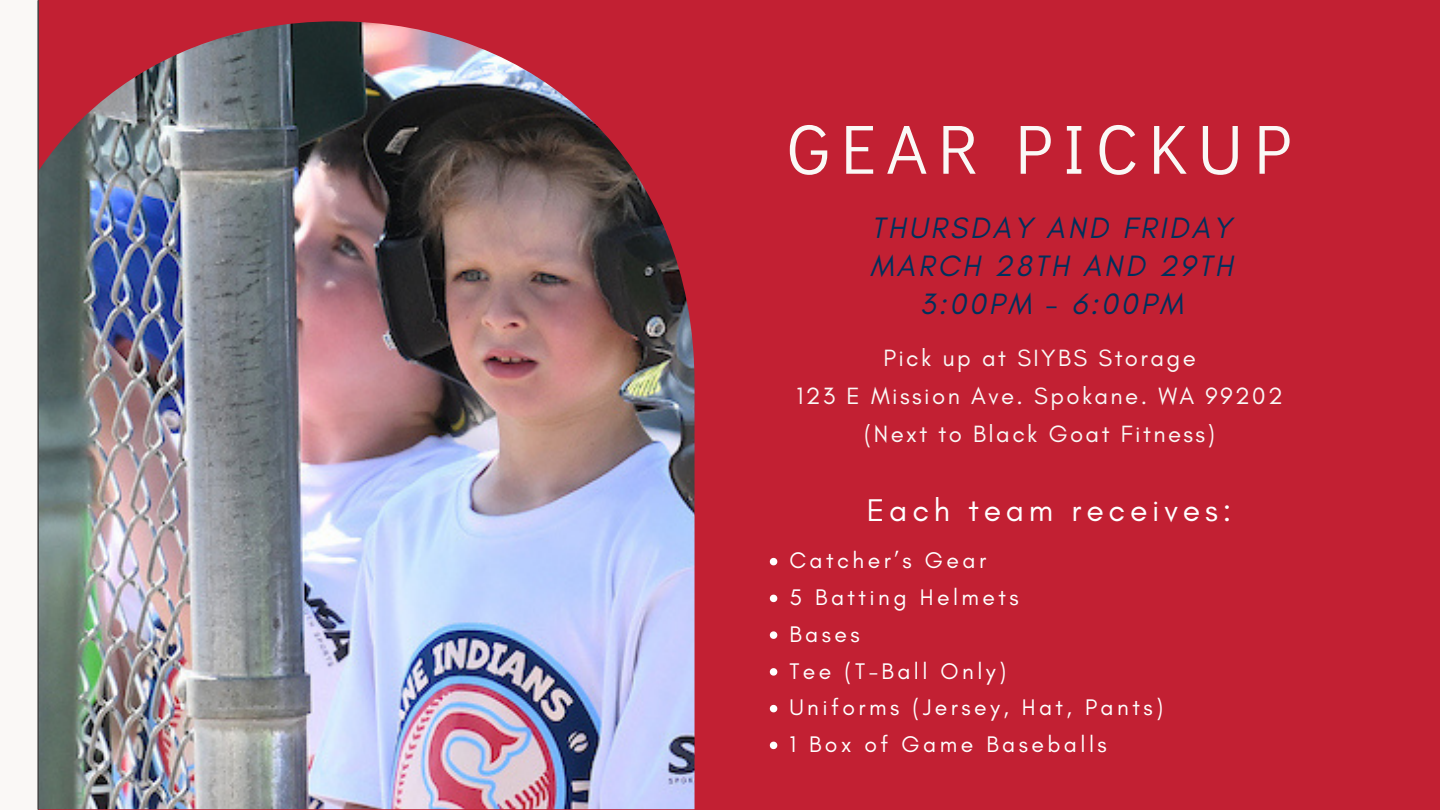
<style>
.page{position:relative;width:1440px;height:810px;background:#c22033}
.page>*{position:absolute;margin:0;border:0;box-sizing:border-box;transform-origin:0 0}
.t1{font:70px "Didact Gothic";letter-spacing:.15em;color:#faf8f6}
.t2{font:32px "Glacial Indifference";letter-spacing:.15em;color:#fff}
.t3{font:italic 30px/38.2px "Glacial Indifference";letter-spacing:.1em;color:#00305c;text-align:center}
.t4{font:24px/38.2px "Glacial Indifference";letter-spacing:.1em;color:#faf8f6;text-align:center}
.t5{font:23px/36.8px "Glacial Indifference";letter-spacing:.15em;color:#fff}
</style>
<div class="page">
<img style="left:39px;top:21px;width:656px;height:788px">
<div style="left:0;top:0;width:37px;height:810px;background:#faf8f6"></div>
<hr style="left:37px;top:1px;width:2px;height:808px;background:#444">
<svg style="left:770px;top:558px;width:7px;height:7px"></svg>
<svg style="left:770px;top:595px;width:7px;height:7px"></svg>
<svg style="left:770px;top:631px;width:7px;height:8px"></svg>
<svg style="left:770px;top:668px;width:7px;height:8px"></svg>
<svg style="left:770px;top:705px;width:7px;height:7px"></svg>
<svg style="left:770px;top:742px;width:7px;height:7px"></svg>
<h1 class="t1" style="left:788px;top:101px;width:505px">GEAR PICKUP</h1>
<h3 class="t3" style="left:870px;top:208px;width:364px">THURSDAY AND FRIDAY<br>MARCH 28TH AND 29TH<br>3:00PM - 6:00PM</h3>
<p class="t4" style="left:796px;top:338px;width:488px">Pick up at SIYBS Storage<br>123 E Mission Ave. Spokane. WA 99202 (Next to Black Goat Fitness)</p>
<h2 class="t2" style="left:867px;top:491px;width:366px">Each team receives:</h2>
<p class="t5" style="left:789px;top:542px;width:375px">Catcher’s Gear<br>5 Batting Helmets<br>Bases<br>Tee (T-Ball Only)<br>Uniforms (Jersey, Hat, Pants)<br>1 Box of Game Baseballs</p>
</div>
